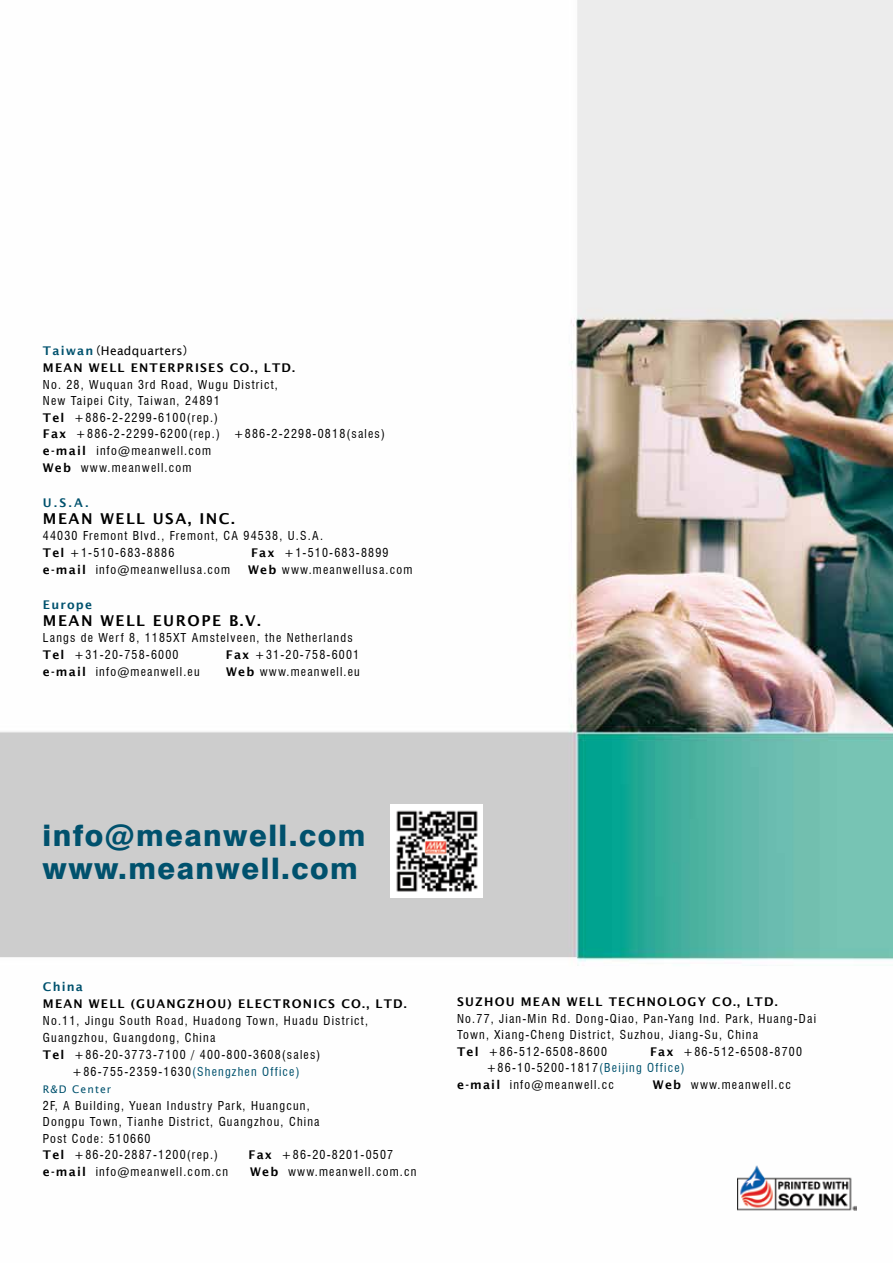
<style>
.page{position:relative;width:893px;height:1263px;background:#fff}
.page>*{position:absolute;margin:0;border:0;box-sizing:border-box;transform-origin:0 0}
.t1{font:800 29.7px/32.4px "Swiss 721 BT";letter-spacing:.05em;color:#00516d}
.t2{font:600 15px "Lucida Sans";letter-spacing:.1em;color:#000}
.t3{font:condensed 12px/16.5px "Swiss 721 BT";letter-spacing:.1em;color:#000}
.t4{font:600 12px/17.2px "Lucida Sans";letter-spacing:.1em;color:#000}
.t5{font:600 12px "Lucida Sans";letter-spacing:.1em;color:#00516d}
.t6{font:10.5px "Lucida Sans";letter-spacing:.1em;color:#00516d}
.s1{color:#00516d}
.s2{font-family:"S Lin Gothic";font-weight:700}
.s3{font-weight:400}
.s4{font-family:"Lucida Sans";font-weight:600;font-stretch:normal}
</style>
<div class="page">
<img style="left:0;top:0;width:893px;height:1211px">
<img style="left:391px;top:805px;width:91px;height:93px">
<img style="left:737px;top:1165px;width:119px;height:46px">
<p class="t4" style="left:43px;top:342px;width:254px"><span class="s1">Taiwan</span><span class="s2">(</span><span class="s3">Headquarters</span><span class="s2">)<br></span>MEAN WELL ENTERPRISES CO., LTD.</p>
<p class="t3" style="left:43px;top:376px;width:344px">No. 28, Wuquan 3rd Road, Wugu District,<br>New Taipei City, Taiwan, 24891<br><span class="s4">Tel</span> +886-2-2299-6100(rep.)<br><span class="s4">Fax</span> +886-2-2299-6200(rep.) +886-2-2298-0818(sales) <span class="s4">e-mail</span> info@meanwell.com<br><span class="s4">Web</span> www.meanwell.com</p>
<p class="t5" style="left:43px;top:495px;width:47px">U.S.A.</p>
<p class="t2" style="left:43px;top:510px;width:193px">MEAN WELL USA, INC.</p>
<p class="t3" style="left:43px;top:528px;width:282px">44030 Fremont Blvd., Fremont, CA 94538, U.S.A.<br><span class="s4">Tel</span> +1-510-683-8886</p>
<p class="t3" style="left:251px;top:544px;width:139px"><span class="s4">Fax</span> +1-510-683-8899</p>
<p class="t3" style="left:43px;top:561px;width:189px"><span class="s4">e-mail</span> info@meanwellusa.com</p>
<p class="t3" style="left:248px;top:561px;width:166px"><span class="s4">Web</span> www.meanwellusa.com</p>
<p class="t5" style="left:43px;top:597px;width:51px">Europe</p>
<p class="t2" style="left:43px;top:612px;width:219px">MEAN WELL EUROPE B.V.</p>
<p class="t3" style="left:43px;top:630px;width:311px">Langs de Werf 8, 1185XT Amstelveen, the Netherlands<br><span class="s4">Tel</span> +31-20-758-6000</p>
<p class="t3" style="left:226px;top:646px;width:135px"><span class="s4">Fax</span> +31-20-758-6001</p>
<p class="t3" style="left:43px;top:663px;width:158px"><span class="s4">e-mail</span> info@meanwell.eu</p>
<p class="t3" style="left:226px;top:663px;width:135px"><span class="s4">Web</span> www.meanwell.eu</p>
<h1 class="t1" style="left:43px;top:819px;width:324px">info@meanwell.com www.meanwell.com</h1>
<p class="t5" style="left:43px;top:980px;width:42px">China</p>
<p class="t4" style="left:43px;top:995px;width:365px">MEAN WELL (GUANGZHOU) ELECTRONICS CO., LTD.</p>
<p class="t3" style="left:43px;top:1012px;width:327px">No.11, Jingu South Road, Huadong Town, Huadu District,</p>
<p class="t3" style="left:43px;top:1029px;width:174px">Guangzhou, Guangdong, China</p>
<p class="t3" style="left:43px;top:1046px;width:279px"><span class="s4">Tel</span> +86-20-3773-7100 / 400-800-3608(sales)</p>
<p class="t3" style="left:72px;top:1063px;width:229px">+86-755-2359-1630<span class="s1">(Shengzhen Office)</span></p>
<p class="t6" style="left:43px;top:1083px;width:70px">R&amp;D Center</p>
<p class="t3" style="left:43px;top:1097px;width:278px">2F, A Building, Yuean Industry Park, Huangcun, Dongpu Town, Tianhe District, Guangzhou, China Post Code: 510660<br><span class="s4">Tel</span> +86-20-2887-1200(rep.)</p>
<p class="t3" style="left:249px;top:1146px;width:146px"><span class="s4">Fax</span> +86-20-8201-0507</p>
<p class="t3" style="left:43px;top:1163px;width:187px"><span class="s4">e-mail</span> info@meanwell.com.cn</p>
<p class="t3" style="left:250px;top:1163px;width:168px"><span class="s4">Web</span> www.meanwell.com.cn</p>
<p class="t4" style="left:457px;top:993px;width:322px">SUZHOU MEAN WELL TECHNOLOGY CO., LTD.</p>
<p class="t3" style="left:457px;top:1010px;width:360px">No.77, Jian-Min Rd. Dong-Qiao, Pan-Yang Ind. Park, Huang-Dai<br>Town, Xiang-Cheng District, Suzhou, Jiang-Su, China<br><span class="s4">Tel</span> +86-512-6508-8600</p>
<p class="t3" style="left:650px;top:1043px;width:153px"><span class="s4">Fax</span> +86-512-6508-8700</p>
<p class="t3" style="left:486px;top:1060px;width:200px">+86-10-5200-1817<span class="s1">(Beijing Office)</span></p>
<p class="t3" style="left:457px;top:1076px;width:158px"><span class="s4">e-mail</span> info@meanwell.cc</p>
<p class="t3" style="left:653px;top:1076px;width:140px"><span class="s4">Web</span> www.meanwell.cc</p>
</div>
